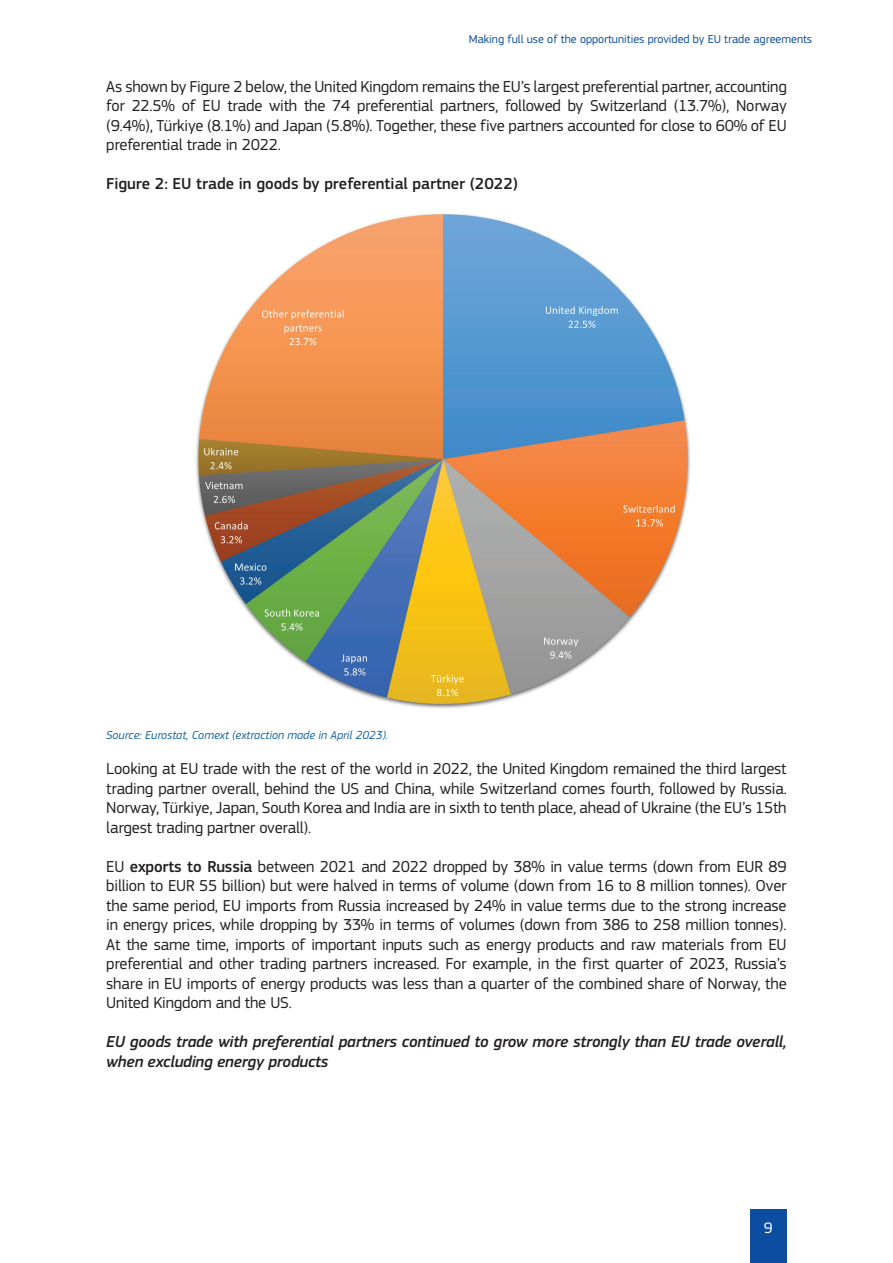
<style>
.page{position:relative;width:893px;height:1263px;background:#fff}
.page>*{position:absolute;margin:0;border:0;box-sizing:border-box;transform-origin:0 0}
.body{font:16.5px/19.5px "EC Square Sans Pro";letter-spacing:-.01em;color:#231f20;text-align:justify}
.body-2{font:italic 500 16.5px/19.5px "EC Square Sans Pro";letter-spacing:-.01em;color:#231f20}
.body-3{font:500 16.5px "EC Square Sans Pro";color:#231f20}
.t1{font:15.75px "EC Square Sans Pro";color:#fff}
.t2{font:12px "EC Square Sans Pro";color:#0d4da1}
.t3{font:italic 12px "EC Square Sans Pro";color:#1665a2}
.s1{font-weight:500}
</style>
<div class="page">
<div style="left:750px;top:1209px;width:37px;height:54px;background:#0d4da1"></div>
<img style="left:196px;top:214px;width:495px;height:495px">
<p class="t2" style="left:469px;top:32px;width:345px">Making full use of the opportunities provided by EU trade agreements</p>
<p class="body" style="left:106px;top:77px;width:682px">As shown by Figure 2 below, the United Kingdom remains the EU’s largest preferential partner, accounting for 22.5% of EU trade with the 74 preferential partners, followed by Switzerland (13.7%), Norway (9.4%), Türkiye (8.1%) and Japan (5.8%). Together, these five partners accounted for close to 60% of EU preferential trade in 2022.</p>
<p class="body-3" style="left:106px;top:174px;width:413px">Figure 2: EU trade in goods by preferential partner (2022)</p>
<p class="t3" style="left:106px;top:728px;width:283px">Source: Eurostat, Comext (extraction made in April 2023).</p>
<p class="body" style="left:106px;top:759px;width:682px">Looking at EU trade with the rest of the world in 2022, the United Kingdom remained the third largest trading partner overall, behind the US and China, while Switzerland comes fourth, followed by Russia.<br>Norway, Türkiye, Japan, South Korea and India are in sixth to tenth place, ahead of Ukraine (the EU’s 15th largest trading partner overall).</p>
<p class="body" style="left:106px;top:857px;width:682px">EU <span class="s1">exports to Russia</span> between 2021 and 2022 dropped by 38% in value terms (down from EUR 89 billion to EUR 55 billion) but were halved in terms of volume (down from 16 to 8 million tonnes). Over the same period, EU imports from Russia increased by 24% in value terms due to the strong increase in energy prices, while dropping by 33% in terms of volumes (down from 386 to 258 million tonnes).<br>At the same time, imports of important inputs such as energy products and raw materials from EU preferential and other trading partners increased. For example, in the first quarter of 2023, Russia’s share in EU imports of energy products was less than a quarter of the combined share of Norway, the United Kingdom and the US.</p>
<p class="body-2" style="left:106px;top:1032px;width:682px">EU goods trade with preferential partners continued to grow more strongly than EU trade overall, when excluding energy products</p>
<p class="t1" style="left:764px;top:1219px;width:10px">9</p>
</div>
